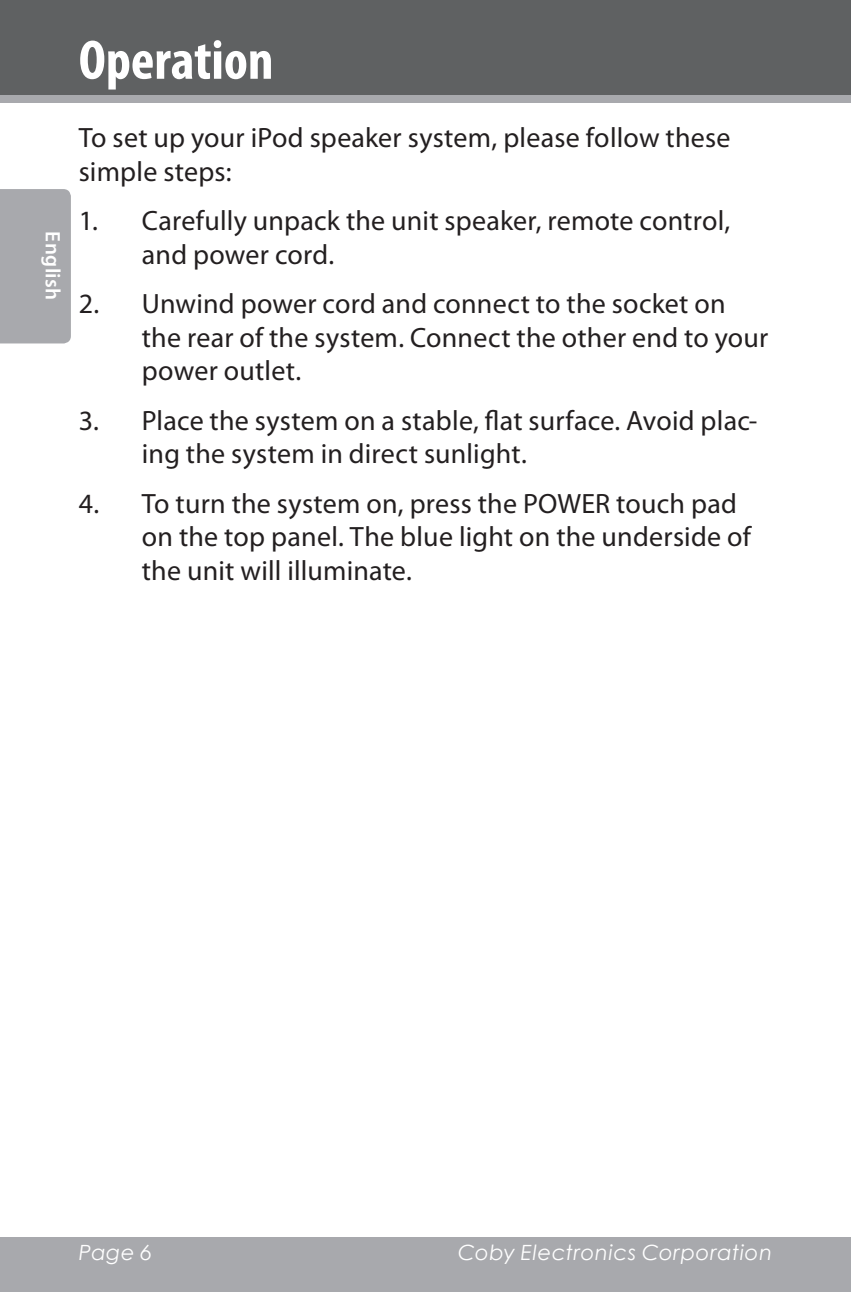
<style>
.page{position:relative;width:851px;height:1292px;background:#fff}
.page>*{position:absolute;margin:0;border:0;box-sizing:border-box;transform-origin:0 0}
.t1{font:700 condensed 56px "Myriad Pro";color:#fff}
.t2{font:28px/33.6px "Myriad Pro";letter-spacing:.01em;color:#231f20}
.t3{font:italic 21px "Century Gothic";letter-spacing:.03em;color:#fff}
.t4{font:600 21px "Myriad Pro";letter-spacing:.02em;color:#fff}
</style>
<div class="page">
<div style="left:0;top:94px;width:850px;height:9px;background:#a8a9ad"></div>
<div style="left:0;top:0;width:850px;height:94px;background:#5f6162"></div>
<div style="left:0;top:1237px;width:850px;height:55px;background:#a8a9ad"></div>
<div style="left:0;top:189px;width:71px;height:154px;background:#a8a9ad"></div>
<p class="t4" style="left:66px;top:231px;width:70px;rotate:90deg">English</p>
<h1 class="t1" style="left:79px;top:25px;width:196px">Operation</h1>
<p class="t2" style="left:79px;top:120px;width:653px">To set up your iPod speaker system, please follow these simple steps:</p>
<p class="t2" style="left:142px;top:203px;width:590px;text-indent:-63px">1. Carefully unpack the unit speaker, remote control, and power cord.</p>
<p class="t2" style="left:142px;top:286px;width:628px;text-indent:-63px">2. Unwind power cord and connect to the socket on the rear of the system. Connect the other end to your power outlet.</p>
<p class="t2" style="left:142px;top:403px;width:617px;text-indent:-63px">3. Place the system on a stable, flat surface. Avoid plac&shy;ing the system in direct sunlight.</p>
<p class="t2" style="left:142px;top:486px;width:610px;text-indent:-63px">4. To turn the system on, press the POWER touch pad on the top panel. The blue light on the underside of the unit will illuminate.</p>
<p class="t3" style="left:79px;top:1238px;width:75px">Page 6</p>
<p class="t3" style="left:458px;top:1238px;width:315px">Coby Electronics Corporation</p>
</div>
